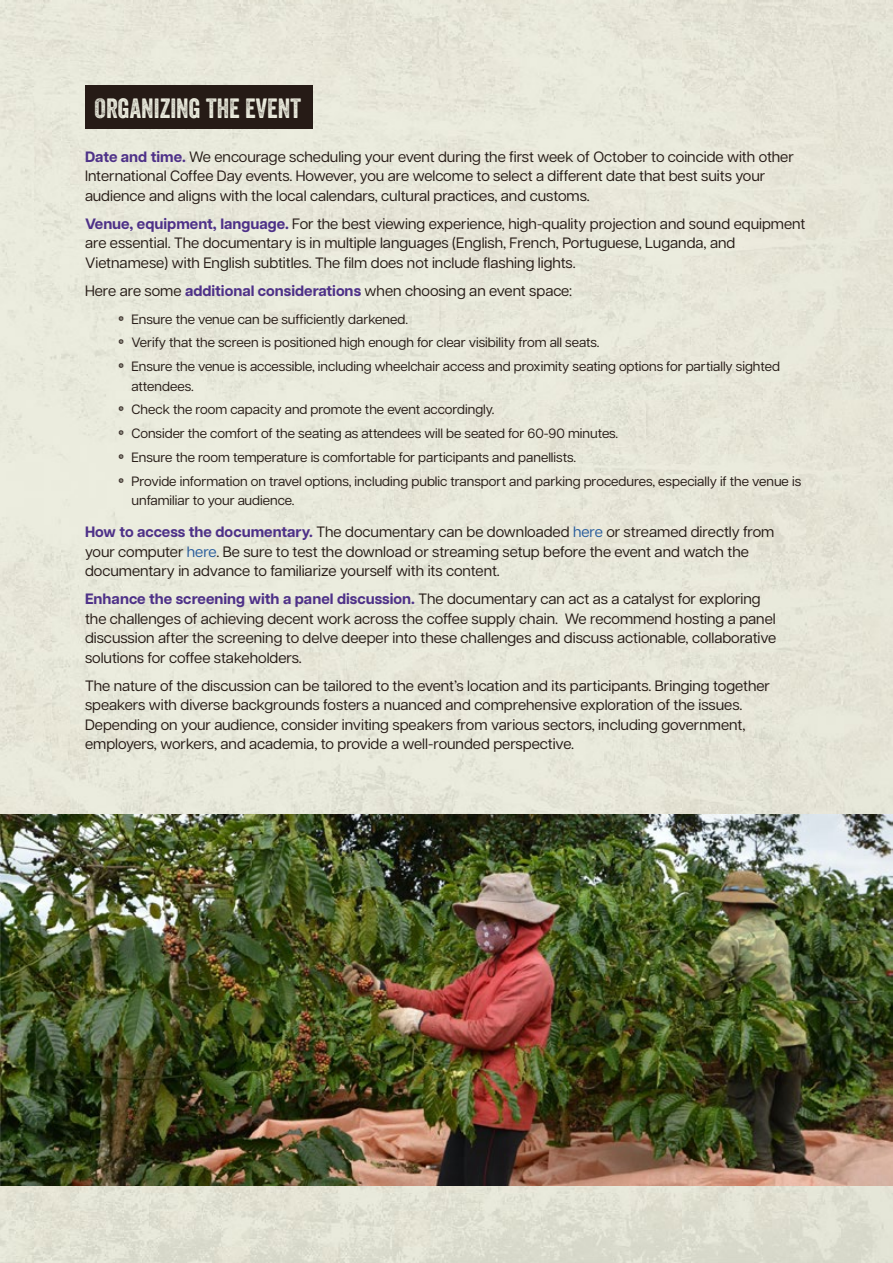
<style>
.page{position:relative;width:893px;height:1263px;background:#fff}
.page>*{position:absolute;margin:0;border:0;box-sizing:border-box;transform-origin:0 0}
.t1{font:27px "Veneer Two";color:#edeee0}
.t2{font:15px/19.5px "Articulat CF";color:#261b16}
.t3{font:13.5px/19.5px "Articulat CF";color:#261b16}
.s1{font-weight:700;color:#4e3188}
.s2{font-family:"Veneer Two";font-size:15px}
.s3{color:#275b9b}
</style>
<div class="page">
<img style="left:0;top:580px;width:893px;height:683px">
<div style="left:0;top:0;width:788px;height:580px;background:#e9e8db"></div>
<img style="left:0;top:814px;width:893px;height:371px">
<div style="left:85px;top:85px;width:228px;height:44px;background:#261b16"></div>
<h1 class="t1" style="left:95px;top:92px;width:208px">ORGANIZING THE EVENT</h1>
<p class="t2" style="left:85px;top:146px;width:710px"><span class="s1">Date and time.</span> We encourage scheduling your event during the first week of October to coincide with other<br>International Coffee Day events. However, you are welcome to select a different date that best suits your audience and aligns with the local calendars, cultural practices, and customs.</p>
<p class="t2" style="left:85px;top:213px;width:722px"><span class="s1">Venue, equipment, language.</span> For the best viewing experience, high-quality projection and sound equipment are essential. The documentary is in multiple languages (English, French, Portuguese, Luganda, and<br>Vietnamese) with English subtitles. The film does not include flashing lights.</p>
<p class="t2" style="left:85px;top:280px;width:489px">Here are some <span class="s1">additional considerations</span> when choosing an event space:</p>
<p class="t3" style="left:118px;top:308px;width:292px"><span class="s2">•</span> Ensure the venue can be sufficiently darkened.</p>
<p class="t3" style="left:118px;top:332px;width:483px"><span class="s2">•</span> Verify that the screen is positioned high enough for clear visibility from all seats.</p>
<p class="t3" style="left:132px;top:356px;width:650px;text-indent:-13px"><span class="s2">•</span> Ensure the venue is accessible, including wheelchair access and proximity seating options for partially sighted attendees.</p>
<p class="t3" style="left:118px;top:399px;width:378px"><span class="s2">•</span> Check the room capacity and promote the event accordingly.</p>
<p class="t3" style="left:118px;top:423px;width:502px"><span class="s2">•</span> Consider the comfort of the seating as attendees will be seated for 60-90 minutes.</p>
<p class="t3" style="left:118px;top:446px;width:460px"><span class="s2">•</span> Ensure the room temperature is comfortable for participants and panellists.</p>
<p class="t3" style="left:132px;top:470px;width:671px;text-indent:-13px"><span class="s2">•</span> Provide information on travel options, including public transport and parking procedures, especially if the venue is unfamiliar to your audience.</p>
<p class="t2" style="left:85px;top:521px;width:691px"><span class="s1">How to access the documentary.</span> The documentary can be downloaded <span class="s3">here</span> or streamed directly from your computer <span class="s3">here</span>. Be sure to test the download or streaming setup before the event and watch the documentary in advance to familiarize yourself with its content.</p>
<p class="t2" style="left:85px;top:588px;width:693px"><span class="s1">Enhance the screening with a panel discussion.</span> The documentary can act as a catalyst for exploring the challenges of achieving decent work across the coffee supply chain. We recommend hosting a panel discussion after the screening to delve deeper into these challenges and discuss actionable, collaborative solutions for coffee stakeholders.</p>
<p class="t2" style="left:85px;top:675px;width:686px">The nature of the discussion can be tailored to the event’s location and its participants. Bringing together speakers with diverse backgrounds fosters a nuanced and comprehensive exploration of the issues.<br>Depending on your audience, consider inviting speakers from various sectors, including government, employers, workers, and academia, to provide a well-rounded perspective.</p>
</div>
